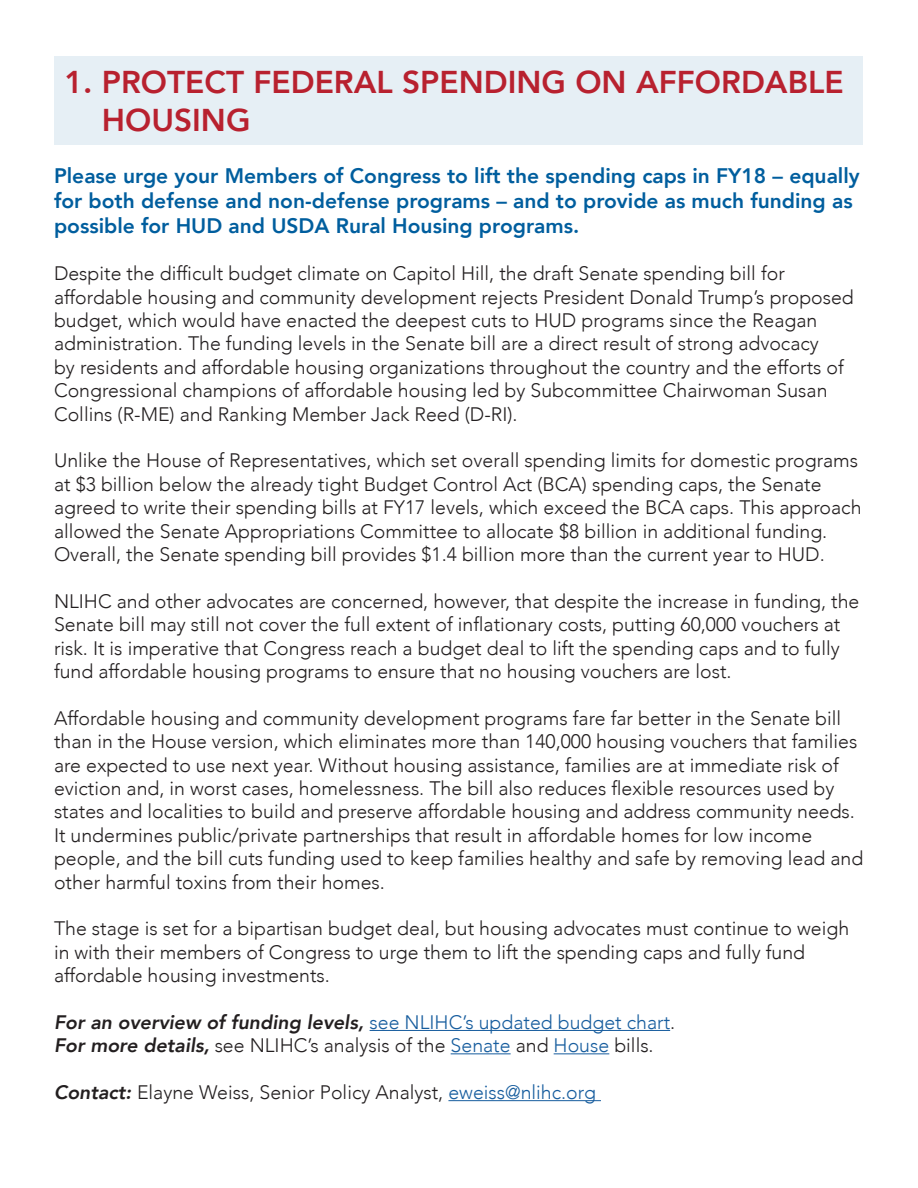
<style>
.page{position:relative;width:918px;height:1188px;background:#fff}
.page>*{position:absolute;margin:0;border:0;box-sizing:border-box;transform-origin:0 0}
.t1{font:800 31.5px/37.8px "Avenir";color:#b8212f}
.t2{font:800 21px/25.2px "Avenir";color:#005e9e}
.t3{font:300 19.5px/23.4px "Avenir";color:#231f20}
.t4{font:italic 800 19.5px "Avenir";color:#231f20}
.s1{font-weight:300;font-style:normal;color:#175d9e}
.s2{font-weight:300;font-style:normal}
.s3{font-weight:800;font-style:italic}
.s4{color:#175d9e}
</style>
<div class="page">
<div style="left:55px;top:56px;width:808px;height:89px;background:#e6eff5"></div>
<hr style="left:370px;top:1030px;width:300px;height:1px;background:#175d9e">
<hr style="left:451px;top:1053px;width:60px;height:1px;background:#175d9e">
<hr style="left:554px;top:1053px;width:55px;height:1px;background:#175d9e">
<hr style="left:448px;top:1100px;width:153px;height:1px;background:#175d9e">
<p class="t1" style="left:102px;top:63px;width:743px;text-indent:-37px">1. PROTECT FEDERAL SPENDING ON AFFORDABLE<br>HOUSING</p>
<p class="t2" style="left:54px;top:163px;width:807px">Please urge your Members of Congress to lift the spending caps in FY18 – equally for both defense and non-defense programs – and to provide as much funding as possible for HUD and USDA Rural Housing programs.</p>
<p class="t3" style="left:54px;top:262px;width:801px">Despite the difficult budget climate on Capitol Hill, the draft Senate spending bill for affordable housing and community development rejects President Donald Trump’s proposed budget, which would have enacted the deepest cuts to HUD programs since the Reagan administration. The funding levels in the Senate bill are a direct result of strong advocacy<br>by residents and affordable housing organizations throughout the country and the efforts of Congressional champions of affordable housing led by Subcommittee Chairwoman Susan Collins (R-ME) and Ranking Member Jack Reed (D-RI).</p>
<p class="t3" style="left:54px;top:449px;width:809px">Unlike the House of Representatives, which set overall spending limits for domestic programs at $3 billion below the already tight Budget Control Act (BCA) spending caps, the Senate agreed to write their spending bills at FY17 levels, which exceed the BCA caps. This approach allowed the Senate Appropriations Committee to allocate $8 billion in additional funding.<br>Overall, the Senate spending bill provides $1.4 billion more than the current year to HUD.</p>
<p class="t3" style="left:54px;top:589px;width:807px">NLIHC and other advocates are concerned, however, that despite the increase in funding, the Senate bill may still not cover the full extent of inflationary costs, putting 60,000 vouchers at risk. It is imperative that Congress reach a budget deal to lift the spending caps and to fully fund affordable housing programs to ensure that no housing vouchers are lost.</p>
<p class="t3" style="left:54px;top:706px;width:811px">Affordable housing and community development programs fare far better in the Senate bill than in the House version, which eliminates more than 140,000 housing vouchers that families are expected to use next year. Without housing assistance, families are at immediate risk of eviction and, in worst cases, homelessness. The bill also reduces flexible resources used by states and localities to build and preserve affordable housing and address community needs.<br>It undermines public/private partnerships that result in affordable homes for low income people, and the bill cuts funding used to keep families healthy and safe by removing lead and other harmful toxins from their homes.</p>
<p class="t3" style="left:54px;top:917px;width:797px">The stage is set for a bipartisan budget deal, but housing advocates must continue to weigh in with their members of Congress to urge them to lift the spending caps and fully fund affordable housing investments.</p>
<p class="t4" style="left:54px;top:1011px;width:623px">For an overview of funding levels, <span class="s1">see NLIHC’s updated budget chart</span><span class="s2">.</span></p>
<p class="t3" style="left:54px;top:1034px;width:601px"><span class="s3">For more details,</span> see NLIHC’s analysis of the <span class="s4">Senate</span> and <span class="s4">House</span> bills.</p>
<p class="t3" style="left:54px;top:1081px;width:543px"><span class="s3">Contact:</span> Elayne Weiss, Senior Policy Analyst, <span class="s4">eweiss@nlihc.org</span></p>
</div>
